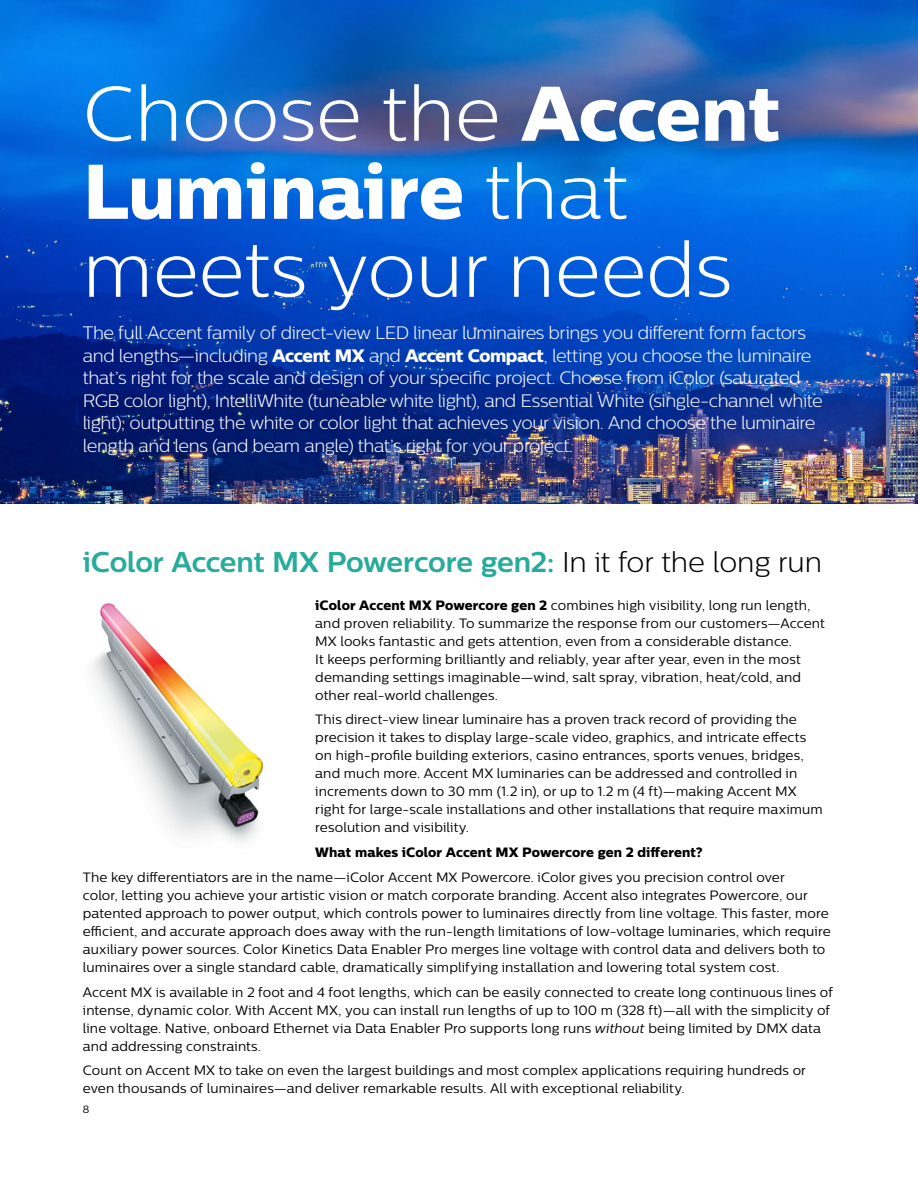
<style>
.page{position:relative;width:918px;height:1188px;background:#fff}
.page>*{position:absolute;margin:0;border:0;box-sizing:border-box;transform-origin:0 0}
.t1{font:300 77.25px "Centrale Sans";color:#fff}
.t2{font:77.25px "Centrale Sans X Bold";color:#fff}
.t3{font:700 28.5px "Centrale Sans";letter-spacing:-.01em;color:#27ab9a}
.t4{font:300 18px/22.5px "Centrale Sans";letter-spacing:-.025em;color:#fff}
.t5{font:13.5px/18px "Centrale Sans";letter-spacing:.01em;color:#000}
.t6{font:13.5px "Centrale Sans X Bold";letter-spacing:.005em;color:#000}
.t7{font:10.5px "Centrale Sans";color:#000}
.s1{font-family:"Centrale Sans X Bold";font-weight:400}
.s2{font-family:"Centrale Sans";font-weight:300}
.s3{font-weight:300;color:#000}
.s4{font-family:"Centrale Sans X Bold"}
.s5{font-style:italic}
</style>
<div class="page">
<img style="left:92px;top:603px;width:172px;height:239px">
<img style="left:0;top:0;width:918px;height:503px">
<h1 class="t1" style="left:83px;top:70px;width:699px">Choose the <span class="s1">Accent</span></h1>
<h1 class="t2" style="left:83px;top:143px;width:547px">Luminaire <span class="s2">that</span></h1>
<h1 class="t1" style="left:83px;top:226px;width:651px">meets your needs</h1>
<p class="t4" style="left:83px;top:321px;width:741px">The full Accent family of direct-view LED linear luminaires brings you different form factors and lengths—including <span class="s1">Accent MX</span> and <span class="s1">Accent Compact</span>, letting you choose the luminaire that’s right for the scale and design of your specific project. Choose from iColor (saturated RGB color light), IntelliWhite (tuneable white light), and Essential White (single-channel white light), outputting the white or color light that achieves your vision. And choose the luminaire length and lens (and beam angle) that’s right for your project.</p>
<h2 class="t3" style="left:83px;top:545px;width:741px">iColor Accent MX Powercore gen2: <span class="s3">In it for the long run</span></h2>
<p class="t5" style="left:315px;top:596px;width:511px"><span class="s4">iColor Accent MX Powercore gen 2</span> combines high visibility, long run length, and proven reliability. To summarize the response from our customers—Accent MX looks fantastic and gets attention, even from a considerable distance.<br>It keeps performing brilliantly and reliably, year after year, even in the most demanding settings imaginable—wind, salt spray, vibration, heat/cold, and other real-world challenges.</p>
<p class="t5" style="left:315px;top:710px;width:509px">This direct-view linear luminaire has a proven track record of providing the precision it takes to display large-scale video, graphics, and intricate effects on high-profile building exteriors, casino entrances, sports venues, bridges, and much more. Accent MX luminaries can be addressed and controlled in increments down to 30 mm (1.2 in), or up to 1.2 m (4 ft)—making Accent MX right for large-scale installations and other installations that require maximum resolution and visibility.</p>
<p class="t6" style="left:315px;top:844px;width:389px">What makes iColor Accent MX Powercore gen 2 different?</p>
<p class="t5" style="left:83px;top:868px;width:749px">The key differentiators are in the name—iColor Accent MX Powercore. iColor gives you precision control over<br>color, letting you achieve your artistic vision or match corporate branding. Accent also integrates Powercore, our patented approach to power output, which controls power to luminaires directly from line voltage. This faster, more efficient, and accurate approach does away with the run-length limitations of low-voltage luminaries, which require auxiliary power sources. Color Kinetics Data Enabler Pro merges line voltage with control data and delivers both to luminaires over a single standard cable, dramatically simplifying installation and lowering total system cost.</p>
<p class="t5" style="left:83px;top:983px;width:752px">Accent MX is available in 2 foot and 4 foot lengths, which can be easily connected to create long continuous lines of intense, dynamic color. With Accent MX, you can install run lengths of up to 100 m (328 ft)—all with the simplicity of line voltage. Native, onboard Ethernet via Data Enabler Pro supports long runs <span class="s5">without</span> being limited by DMX data and addressing constraints.</p>
<p class="t5" style="left:83px;top:1061px;width:725px">Count on Accent MX to take on even the largest buildings and most complex applications requiring hundreds or even thousands of luminaires—and deliver remarkable results. All with exceptional reliability.</p>
<p class="t7" style="left:83px;top:1103px;width:8px">8</p>
</div>
